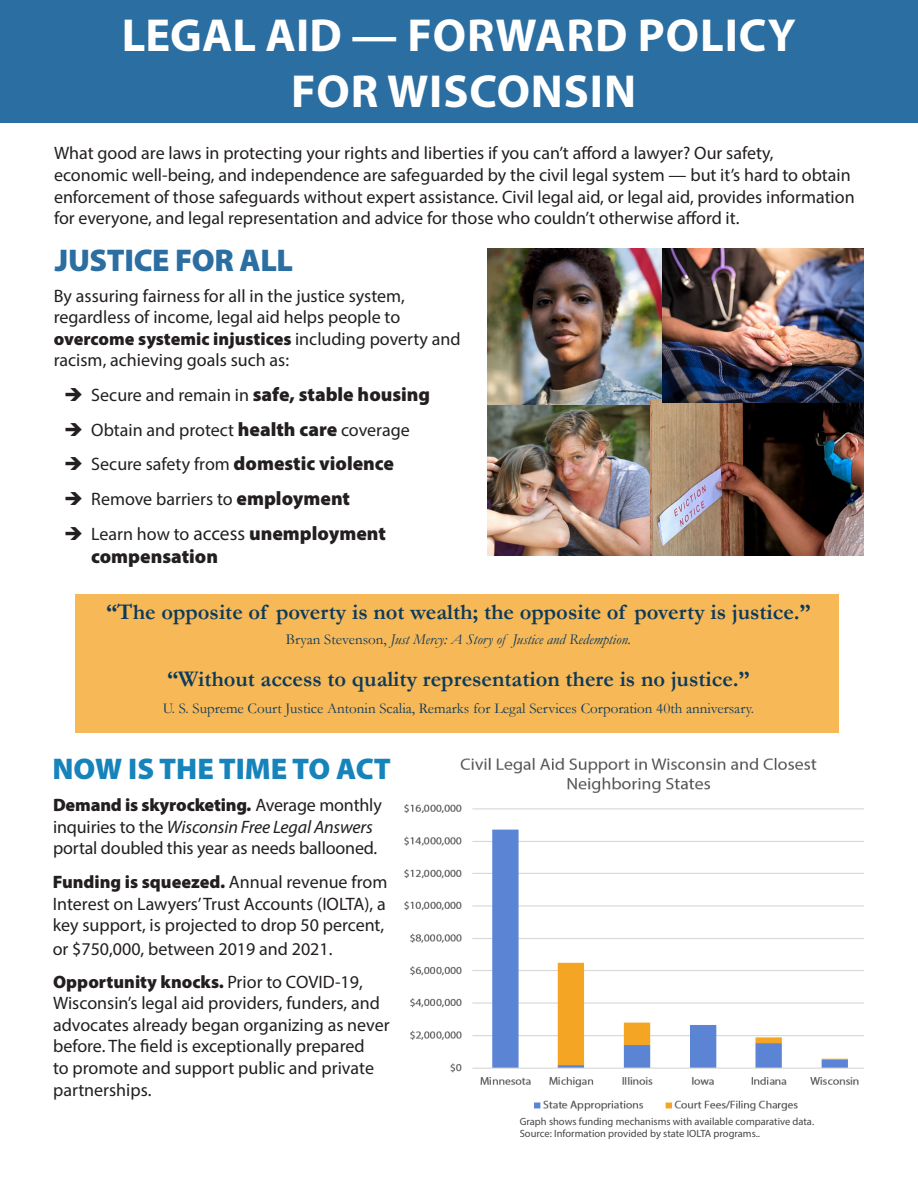
<style>
.page{position:relative;width:918px;height:1188px;background:#fff}
.page>*{position:absolute;margin:0;border:0;box-sizing:border-box;transform-origin:0 0}
.t1{font:700 46.5px/55.8px "Myriad Pro";letter-spacing:.02em;color:#fff;text-align:center}
.t2{font:900 31.5px "Myriad Pro";letter-spacing:-.01em;color:#2b6ea1}
.t3{font:900 30px "Myriad Pro";color:#1683bb}
.t4{font:700 22.5px "Garamond";color:#0c3a5a}
.t5{font:900 19.5px/23.4px "Myriad Pro";color:#231f20}
.t6{font:18px/21.6px "Myriad Pro";color:#231f20}
.t7{font:15px "Garamond";color:#0c3a5a}
.t8{font:italic 15px "Garamond";color:#0c3a5a}
.t9{font:10.5px/12.6px "Myriad Pro";color:#464547}
.s1{font-weight:900}
.s2{font-weight:400;font-size:18px}
.s3{font-weight:900;font-size:19.5px}
.s4{font-weight:400}
.s5{font-style:normal}
.s6{font-weight:900;font-style:italic}
.s7{font-style:italic}
</style>
<div class="page">
<div style="left:0;top:0;width:918px;height:122px;background:#2b6ea1"></div>
<div style="left:76px;top:595px;width:763px;height:138px;background:#f7b858"></div>
<img style="left:488px;top:248px;width:174px;height:157px">
<img style="left:488px;top:405px;width:162px;height:151px">
<img style="left:650px;top:400px;width:214px;height:156px">
<img style="left:662px;top:248px;width:202px;height:155px">
<img style="left:404px;top:758px;width:460px;height:353px">
<h1 class="t1" style="left:122px;top:6px;width:676px">LEGAL AID — FORWARD POLICY<br>FOR WISCONSIN</h1>
<p class="t6" style="left:54px;top:142px;width:802px">What good are laws in protecting your rights and liberties if you can’t afford a lawyer? Our safety,<br>economic well-being, and independence are safeguarded by the civil legal system — but it’s hard to obtain enforcement of those safeguards without expert assistance. Civil legal aid, or legal aid, provides information for everyone, and legal representation and advice for those who couldn’t otherwise afford it.</p>
<h2 class="t2" style="left:55px;top:239px;width:240px">JUSTICE FOR ALL</h2>
<p class="t6" style="left:54px;top:285px;width:408px">By assuring fairness for all in the justice system, regardless of income, legal aid helps people to <span class="s1">overcome systemic injustices</span> including poverty and racism, achieving goals such as:</p>
<p class="t5" style="left:91px;top:382px;width:340px"><span class="s2">Secure and remain in</span> safe, stable housing</p>
<p class="t6" style="left:91px;top:412px;width:320px;line-height:34.7px">Obtain and protect <span class="s3">health care</span> coverage<br>Secure safety from <span class="s3">domestic violence<br></span>Remove barriers to <span class="s3">employment</span></p>
<p class="t5" style="left:91px;top:521px;width:296px"><span class="s2">Learn how to</span> <span class="s4">access</span> unemployment compensation</p>
<p class="t4" style="left:106px;top:597px;width:706px">“The opposite of poverty is not wealth; the opposite of poverty is justice.”</p>
<p class="t8" style="left:286px;top:629px;width:347px"><span class="s5">Bryan Stevenson,</span> Just Mercy: A Story of Justice and Redemption.</p>
<p class="t4" style="left:167px;top:664px;width:584px">“Without access to quality representation there is no justice.”</p>
<p class="t7" style="left:163px;top:698px;width:593px">U. S. Supreme Court Justice Antonin Scalia, Remarks for Legal Services Corporation 40th anniversary.</p>
<h3 class="t3" style="left:52px;top:749px;width:340px">NOW IS THE TIME TO ACT</h3>
<p class="t6" style="left:53px;top:794px;width:330px"><span class="s1">Demand is skyrocketing</span><span class="s6">.</span> Average monthly inquiries to the <span class="s7">Wisconsin Free Legal Answers </span>portal doubled this year as needs ballooned.</p>
<p class="t6" style="left:53px;top:871px;width:336px;text-align:justify"><span class="s1">Funding is squeezed.</span> Annual revenue from Interest on Lawyers’ Trust Accounts (IOLTA), a key support, is projected to drop 50 percent,</p>
<p class="t6" style="left:53px;top:932px;width:312px;line-height:33px">or $750,000, between 2019 and 2021.<br><span class="s1">Opportunity knocks.</span> Prior to COVID-19,</p>
<p class="t6" style="left:53px;top:992px;width:338px">Wisconsin’s legal aid providers, funders, and advocates already began organizing as never before. The field is exceptionally prepared<br>to promote and support public and private partnerships.</p>
<p class="t9" style="left:520px;top:1115px;width:296px">Graph shows funding mechanisms with available comparative data.<br>Source: Information provided by state IOLTA programs..</p>
</div>
